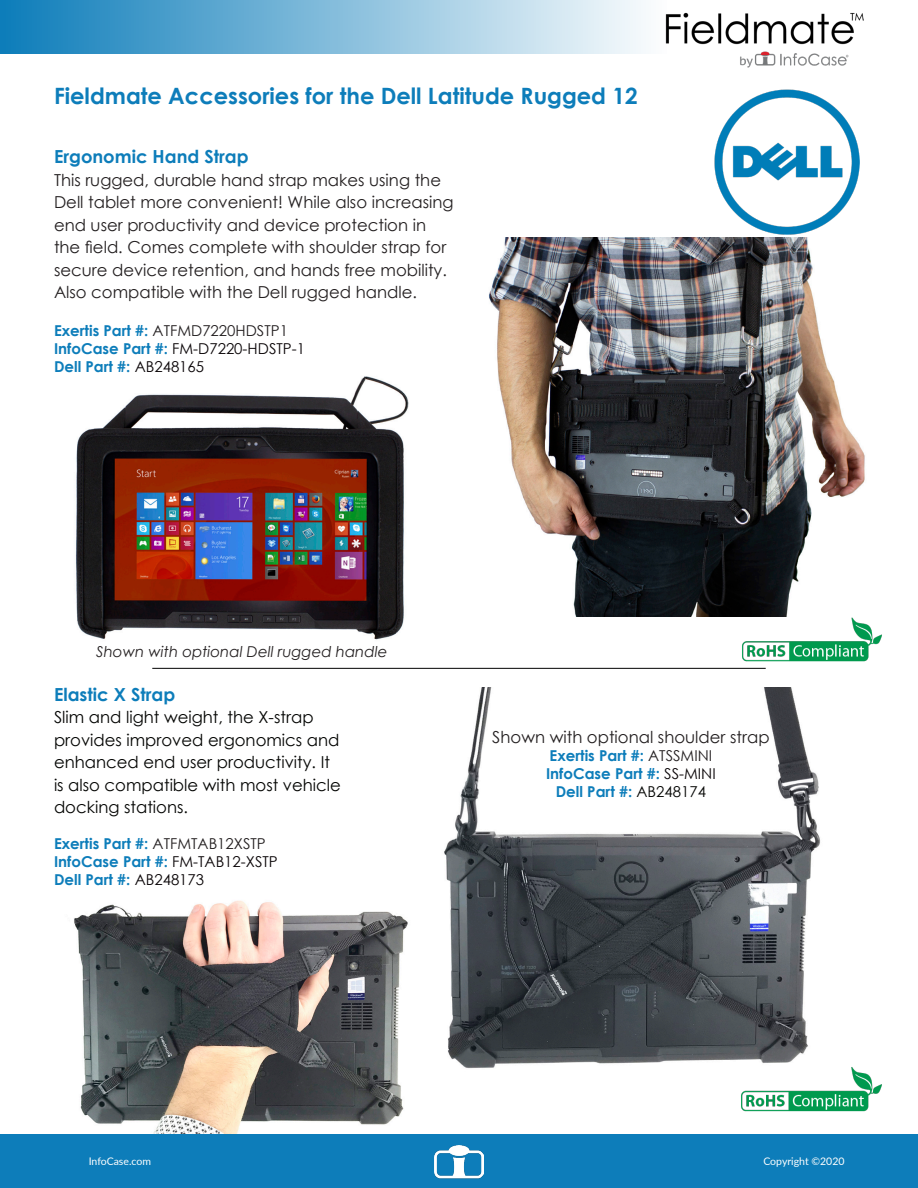
<style>
.page{position:relative;width:918px;height:1188px;background:#fff}
.page>*{position:absolute;margin:0;border:0;box-sizing:border-box;transform-origin:0 0}
.t1{font:700 22.5px "Century Gothic";color:#0d7dba}
.t2{font:700 18px "Century Gothic";color:#0d7dba}
.t3{font:16.5px/22.5px "Century Gothic";color:#231f20}
.t4{font:16.5px/22.5px "Century Gothic";color:#040503}
.t5{font:700 15px "Century Gothic";color:#0d7dba}
.t6{font:italic 15px "Century Gothic";color:#231f20}
.t7{font:15px "Century Gothic";color:#0a0507}
.t8{font:15px "Century Gothic";color:#231f20}
.t9{font:10.5px "Lato";color:#fff}
.s1{font-weight:700;color:#0d7dba}
.s2{font-weight:400;color:#0a0507}
.s3{font-weight:400;color:#231f20}
.s4{font-weight:400;color:#040503}
</style>
<div class="page">
<div style="left:0;top:0;width:666px;height:54px;background:linear-gradient(to right,#0c7cb9,#fcfdfe)"></div>
<img style="left:648px;top:8px;width:216px;height:60px">
<div style="left:0;top:1134px;width:918px;height:54px;background:#0d7dba"></div>
<img style="left:735px;top:617px;width:147px;height:51px">
<img style="left:714px;top:89px;width:145px;height:145px">
<img style="left:75px;top:376px;width:334px;height:264px">
<img style="left:74px;top:900px;width:334px;height:234px">
<img style="left:444px;top:687px;width:376px;height:382px">
<img style="left:735px;top:1066px;width:147px;height:46px">
<hr style="left:152px;top:668px;width:614px;height:1px;background:#000">
<img style="left:435px;top:1145px;width:48px;height:34px">
<img style="left:489px;top:237px;width:376px;height:380px">
<p class="t1" style="left:54px;top:79px;width:585px">Fieldmate Accessories for the Dell Latitude Rugged 12</p>
<p class="t2" style="left:54px;top:143px;width:196px">Ergonomic Hand Strap</p>
<p class="t3" style="left:54px;top:168px;width:401px">This rugged, durable hand strap makes using the Dell tablet more convenient! While also increasing end user productivity and device protection in the field. Comes complete with shoulder strap for secure device retention, and hands free mobility.<br>Also compatible with the Dell rugged handle.</p>
<p class="t8" style="left:54px;top:320px;width:236px"><span class="s1">Exertis Part #:</span> ATFMD7220HDSTP1</p>
<p class="t7" style="left:54px;top:338px;width:253px"><span class="s1">InfoCase Part #:</span> FM-D7220-HDSTP-1</p>
<p class="t5" style="left:54px;top:355px;width:152px">Dell Part #: <span class="s2">AB248165</span></p>
<p class="t6" style="left:96px;top:641px;width:293px">Shown with optional Dell rugged handle</p>
<p class="t2" style="left:54px;top:681px;width:123px">Elastic X Strap</p>
<p class="t4" style="left:54px;top:706px;width:288px">Slim and light weight, the X-strap provides improved ergonomics and enhanced end user productivity. It is also compatible with most vehicle docking stations.</p>
<p class="t5" style="left:54px;top:832px;width:213px">Exertis Part #: <span class="s3">ATFMTAB12XSTP</span></p>
<p class="t5" style="left:54px;top:850px;width:225px">InfoCase Part #: <span class="s2">FM-TAB12-XSTP</span></p>
<p class="t5" style="left:54px;top:868px;width:152px">Dell Part #: <span class="s2">AB248173</span></p>
<p class="t3" style="left:492px;top:725px;width:279px">Shown with optional shoulder strap</p>
<p class="t5" style="left:550px;top:744px;width:164px">Exertis Part #: <span class="s3">ATSSMINI</span></p>
<p class="t5" style="left:546px;top:762px;width:171px">InfoCase Part #: <span class="s2">SS-MINI</span></p>
<p class="t5" style="left:556px;top:780px;width:152px">Dell Part #: <span class="s4">AB248174</span></p>
<p class="t9" style="left:89px;top:1154px;width:64px">InfoCase.com</p>
<p class="t9" style="left:763px;top:1154px;width:83px">Copyright ©2020</p>
</div>
